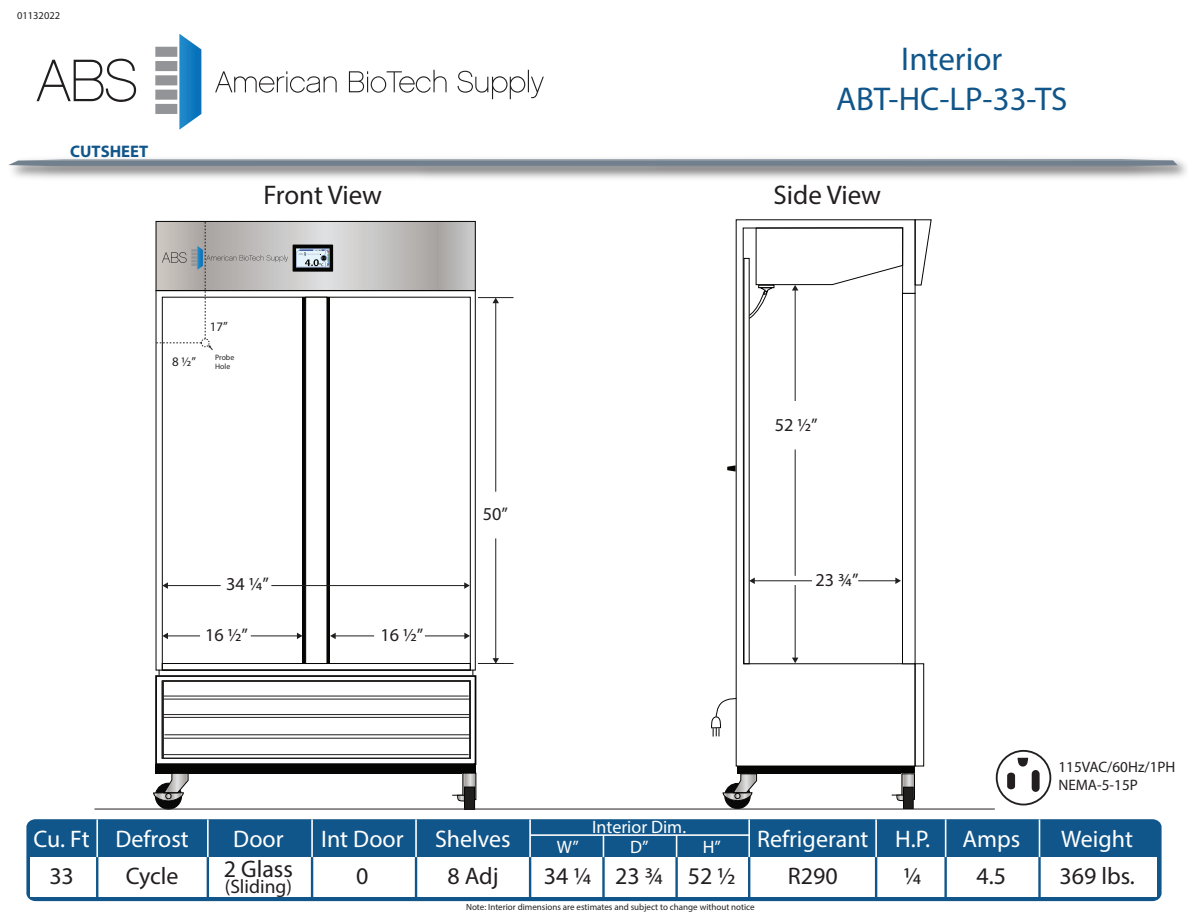
<style>
.page{position:relative;width:1188px;height:918px;background:#fff}
.page>*{position:absolute;margin:0;border:0;box-sizing:border-box;transform-origin:0 0}
.t1{font:33px/39.6px "Myriad Pro";color:#11568a;text-align:center}
.t2{font:27px "Myriad Pro";color:#231f20}
.t3{font:24px "Myriad Pro";color:#fff}
.t4{font:24px "Myriad Pro";color:#231f20}
.t5{font:19.5px "Myriad Pro";color:#231f20}
.t6{font:18.15px "Myriad Pro";color:#231f20}
.t7{font:18px/19.5px "Myriad Pro";color:#fff;text-align:center}
.t8{font:700 16.8px "Myriad Pro";color:#11568a}
.t9{font:15.15px/18.1px "Myriad Pro";color:#231f20}
.t10{font:13.05px "Myriad Pro";color:#231f20}
.t11{font:10.5px "Myriad Pro";color:#231f20}
.t12{font:9px "Myriad Pro";color:#211e1e}
.t13{font:7.8px/9.3px "Myriad Pro";color:#211e1e}
.s1{font-size:13.35px}
</style>
<div class="page">
<div style="left:26px;top:819px;width:1136px;height:82px;background:#11568a"></div>
<div style="left:30px;top:857px;width:1127px;height:40px;background:#fff"></div>
<hr style="left:96px;top:857px;width:2px;height:41px;background:#11568a">
<hr style="left:207px;top:857px;width:2px;height:41px;background:#11568a">
<hr style="left:311px;top:857px;width:2px;height:41px;background:#11568a">
<hr style="left:415px;top:857px;width:2px;height:41px;background:#11568a">
<hr style="left:529px;top:857px;width:2px;height:41px;background:#11568a">
<hr style="left:602px;top:857px;width:3px;height:41px;background:#11568a">
<hr style="left:675px;top:857px;width:3px;height:41px;background:#11568a">
<hr style="left:748px;top:857px;width:2px;height:41px;background:#11568a">
<hr style="left:944px;top:857px;width:3px;height:41px;background:#11568a">
<hr style="left:1038px;top:857px;width:3px;height:41px;background:#11568a">
<hr style="left:875px;top:857px;width:2px;height:41px;background:#11568a">
<hr style="left:748px;top:819px;width:2px;height:38px;background:#fff">
<svg style="left:603px;top:836px;width:1px;height:21px"></svg>
<hr style="left:530px;top:834px;width:219px;height:2px;background:#fff">
<svg style="left:676px;top:836px;width:1px;height:21px"></svg>
<hr style="left:96px;top:819px;width:2px;height:38px;background:#fff">
<hr style="left:207px;top:819px;width:2px;height:38px;background:#fff">
<hr style="left:311px;top:819px;width:2px;height:38px;background:#fff">
<hr style="left:415px;top:819px;width:2px;height:38px;background:#fff">
<hr style="left:529px;top:819px;width:2px;height:38px;background:#fff">
<hr style="left:945px;top:819px;width:1px;height:38px;background:#fff">
<hr style="left:875px;top:819px;width:2px;height:38px;background:#fff">
<hr style="left:1039px;top:819px;width:1px;height:38px;background:#fff">
<svg style="left:37px;top:59px;width:99px;height:43px"></svg>
<svg style="left:215px;top:71px;width:122px;height:22px"></svg>
<svg style="left:349px;top:70px;width:98px;height:23px"></svg>
<svg style="left:458px;top:70px;width:86px;height:29px"></svg>
<div style="left:155px;top:104px;width:22px;height:10px;background:#929497"></div>
<div style="left:155px;top:90px;width:22px;height:10px;background:#929497"></div>
<div style="left:155px;top:75px;width:22px;height:10px;background:#929497"></div>
<div style="left:155px;top:61px;width:22px;height:10px;background:#929497"></div>
<div style="left:155px;top:47px;width:22px;height:10px;background:#929497"></div>
<svg style="left:179px;top:34px;width:22px;height:96px;background:#3d94cc"></svg>
<svg style="left:8px;top:159px;width:1170px;height:7px;background:#7f8b97"></svg>
<div style="left:996px;top:750px;width:55px;height:55px;border:2px solid #231f20;border-radius:50%"></div>
<svg style="left:1017px;top:758px;width:12px;height:9px"></svg>
<svg style="left:1007px;top:773px;width:8px;height:16px"></svg>
<div style="left:1032px;top:770px;width:8px;height:22px;background:#231f20;border-radius:4px"></div>
<div style="left:155px;top:675px;width:321px;height:90px;border:2px solid #050504"></div>
<svg style="left:288px;top:223px;width:186px;height:66px;background:#c3c2c1"></svg>
<div style="left:156px;top:221px;width:320px;height:70px;border:1px solid #050504"></div>
<div style="left:162px;top:663px;width:309px;height:8px;border:1px solid #050604"></div>
<div style="left:303px;top:297px;width:27px;height:367px;background:#050604"></div>
<div style="left:305px;top:297px;width:22px;height:367px;background:#fff;border:1px solid #050604"></div>
<svg style="left:735px;top:219px;width:181px;height:548px"></svg>
<svg style="left:914px;top:219px;width:18px;height:67px"></svg>
<div style="left:915px;top:663px;width:9px;height:103px;border:1px solid #050504"></div>
<div style="left:737px;top:766px;width:178px;height:8px;background:#050504"></div>
<div style="left:902px;top:293px;width:14px;height:371px;background:#fff;border:1px solid #050504"></div>
<svg style="left:711px;top:698px;width:26px;height:39px"></svg>
<div style="left:155px;top:764px;width:321px;height:10px;background:#050504"></div>
<hr style="left:478px;top:297px;width:36px;height:1px;background:#211e1e">
<hr style="left:478px;top:663px;width:36px;height:1px;background:#211e1e">
<hr style="left:167px;top:585px;width:54px;height:1px;background:#211e1e">
<svg style="left:162px;top:582px;width:6px;height:7px"></svg>
<hr style="left:495px;top:538px;width:1px;height:121px;background:#211e1e">
<svg style="left:493px;top:658px;width:6px;height:5px"></svg>
<hr style="left:495px;top:302px;width:1px;height:190px;background:#211e1e">
<svg style="left:492px;top:298px;width:7px;height:5px"></svg>
<hr style="left:795px;top:585px;width:1px;height:74px;background:#211e1e">
<svg style="left:792px;top:658px;width:6px;height:5px"></svg>
<hr style="left:795px;top:449px;width:1px;height:127px;background:#211e1e">
<hr style="left:795px;top:289px;width:1px;height:112px;background:#211e1e">
<svg style="left:748px;top:227px;width:156px;height:93px"></svg>
<hr style="left:271px;top:585px;width:194px;height:1px;background:#211e1e">
<svg style="left:464px;top:582px;width:6px;height:7px"></svg>
<hr style="left:754px;top:580px;width:58px;height:1px;background:#211e1e">
<svg style="left:749px;top:578px;width:6px;height:6px"></svg>
<hr style="left:858px;top:580px;width:38px;height:1px;background:#211e1e">
<svg style="left:895px;top:578px;width:6px;height:6px"></svg>
<hr style="left:167px;top:635px;width:33px;height:1px;background:#211e1e">
<svg style="left:162px;top:633px;width:6px;height:6px"></svg>
<hr style="left:251px;top:635px;width:47px;height:1px;background:#211e1e">
<svg style="left:297px;top:633px;width:6px;height:6px"></svg>
<hr style="left:335px;top:635px;width:39px;height:1px;background:#211e1e">
<svg style="left:330px;top:633px;width:6px;height:6px"></svg>
<hr style="left:425px;top:635px;width:40px;height:1px;background:#211e1e">
<svg style="left:464px;top:633px;width:6px;height:6px"></svg>
<svg style="left:155px;top:222px;width:133px;height:129px"></svg>
<svg style="left:464px;top:775px;width:10px;height:12px"></svg>
<div style="left:465px;top:787px;width:10px;height:22px;background:#211e1e"></div>
<div style="left:464px;top:787px;width:11px;height:23px;border:1px solid #050604"></div>
<svg style="left:452px;top:795px;width:13px;height:7px"></svg>
<svg style="left:153px;top:773px;width:36px;height:36px"></svg>
<div style="left:165px;top:793px;width:7px;height:6px;border:1px solid #050604;border-radius:50%"></div>
<svg style="left:904px;top:775px;width:9px;height:12px"></svg>
<div style="left:902px;top:773px;width:13px;height:27px;border:1px solid #050604"></div>
<div style="left:904px;top:787px;width:9px;height:22px;background:#211e1e"></div>
<div style="left:903px;top:787px;width:11px;height:22px;border:1px solid #050604"></div>
<svg style="left:892px;top:795px;width:12px;height:6px"></svg>
<svg style="left:723px;top:774px;width:34px;height:35px"></svg>
<div style="left:734px;top:793px;width:7px;height:6px;border:1px solid #050604;border-radius:50%"></div>
<hr style="left:94px;top:809px;width:901px;height:1px;background:#231f20">
<svg style="left:727px;top:465px;width:9px;height:7px"></svg>
<div style="left:163px;top:681px;width:307px;height:78px;border:1px solid #211e1e"></div>
<hr style="left:163px;top:696px;width:306px;height:1px;background:#211e1e">
<hr style="left:163px;top:699px;width:307px;height:1px;background:#211e1e">
<hr style="left:163px;top:714px;width:307px;height:1px;background:#211e1e">
<hr style="left:164px;top:717px;width:305px;height:1px;background:#211e1e">
<hr style="left:164px;top:734px;width:306px;height:1px;background:#211e1e">
<hr style="left:164px;top:738px;width:306px;height:1px;background:#211e1e">
<hr style="left:163px;top:754px;width:306px;height:1px;background:#211e1e">
<img style="left:293px;top:245px;width:40px;height:27px">
<svg style="left:299px;top:252px;width:22px;height:4px"></svg>
<p class="t11" style="left:17px;top:9px;width:45px">01132022</p>
<h3 class="t8" style="left:70px;top:141px;width:80px">CUTSHEET</h3>
<h1 class="t1" style="left:836px;top:39px;width:233px">Interior<br>ABT-HC-LP-33-TS</h1>
<h2 class="t2" style="left:263px;top:178px;width:120px">Front View</h2>
<h2 class="t2" style="left:774px;top:178px;width:109px">Side View</h2>
<h3 class="t10" style="left:172px;top:354px;width:26px">8½”</h3>
<h3 class="t10" style="left:210px;top:318px;width:20px">17<span class="s1">”</span></h3>
<p class="t13" style="left:215px;top:352px;width:21px">Probe<br>Hole</p>
<h3 class="t6" style="left:226px;top:573px;width:44px">34 ¼”</h3>
<h3 class="t6" style="left:205px;top:624px;width:44px">16 ½”</h3>
<h3 class="t6" style="left:380px;top:624px;width:44px">16 ½”</h3>
<h3 class="t6" style="left:483px;top:503px;width:27px">50”</h3>
<h3 class="t6" style="left:775px;top:413px;width:44px">52 ½”</h3>
<h3 class="t6" style="left:816px;top:568px;width:44px">23 ¾”</h3>
<h3 class="t9" style="left:1058px;top:757px;width:119px">115VAC/60Hz/1PH<br>NEMA-5-15P</h3>
<h3 class="t7" style="left:592px;top:817px;width:95px">Interior Dim.<br>D”</h3>
<h3 class="t7" style="left:703px;top:837px;width:20px">H”</h3>
<h3 class="t3" style="left:757px;top:824px;width:113px">Refrigerant</h3>
<h3 class="t3" style="left:33px;top:824px;width:157px">Cu. Ft Defrost</h3>
<h3 class="t3" style="left:233px;top:824px;width:52px">Door</h3>
<h3 class="t3" style="left:321px;top:824px;width:84px">Int Door</h3>
<h3 class="t3" style="left:435px;top:824px;width:77px">Shelves</h3>
<h3 class="t7" style="left:557px;top:837px;width:24px">W”</h3>
<h3 class="t3" style="left:895px;top:824px;width:36px">H.P.</h3>
<h3 class="t3" style="left:963px;top:824px;width:59px">Amps</h3>
<h3 class="t3" style="left:1061px;top:824px;width:73px">Weight</h3>
<h3 class="t4" style="left:49px;top:861px;width:26px">33</h3>
<h3 class="t4" style="left:126px;top:861px;width:54px">Cycle</h3>
<h3 class="t4" style="left:224px;top:854px;width:71px">2 Glass</h3>
<h3 class="t5" style="left:225px;top:875px;width:69px">(Sliding)</h3>
<h3 class="t4" style="left:356px;top:861px;width:14px">0</h3>
<h3 class="t4" style="left:447px;top:861px;width:53px">8 Adj</h3>
<h3 class="t4" style="left:544px;top:861px;width:193px">34 ¼ 23 ¾ 52 ½</h3>
<h3 class="t4" style="left:788px;top:861px;width:51px">R290</h3>
<h3 class="t4" style="left:903px;top:861px;width:20px">¼</h3>
<h3 class="t4" style="left:977px;top:861px;width:31px">4.5</h3>
<h3 class="t4" style="left:1059px;top:861px;width:77px">369 lbs.</h3>
<p class="t12" style="left:466px;top:901px;width:290px">Note: Interior dimensions are estimates and subject to change without notice</p>
</div>
